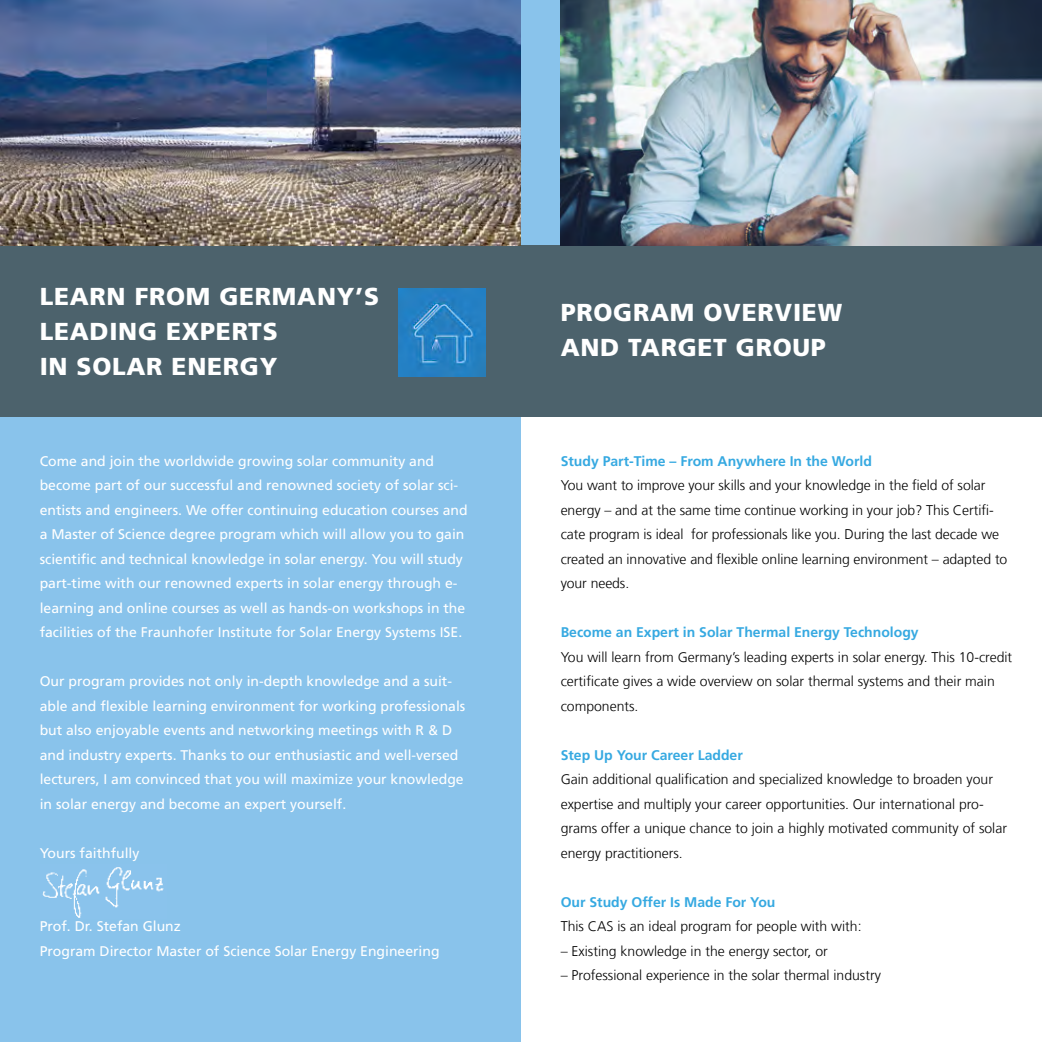
<style>
.page{position:relative;width:1042px;height:1042px;background:#fff}
.page>*{position:absolute;margin:0;border:0;box-sizing:border-box;transform-origin:0 0}
.t1{font:900 24.5px/35px "Frutiger LT Com";letter-spacing:.03em;color:#fff}
.t2{font:14px/24.5px "Frutiger LT Com";color:#fff}
.t3{font:300 14px/24.5px "Frutiger LT Com";color:#000}
.t4{font:700 14px "Frutiger LT Com";color:#36a9e1}
</style>
<div class="page">
<div style="left:521px;top:0;width:511px;height:259px;background:#89c3eb"></div>
<div style="left:521px;top:245px;width:521px;height:172px;background:#4c626c"></div>
<img style="left:561px;top:0;width:481px;height:245px">
<div style="left:0;top:417px;width:521px;height:625px;background:#89c3eb"></div>
<div style="left:0;top:245px;width:521px;height:172px;background:#4c626c"></div>
<img style="left:42px;top:867px;width:122px;height:51px">
<img style="left:398px;top:288px;width:87px;height:88px">
<img style="left:0;top:0;width:521px;height:245px">
<h1 class="t1" style="left:40px;top:279px;width:341px">LEARN FROM GERMANY’S<br>LEADING EXPERTS<br>IN SOLAR ENERGY</h1>
<p class="t2" style="left:40px;top:449px;width:429px">Come and join the worldwide growing solar community and become part of our successful and renowned society of solar sci&shy;entists and engineers. We offer continuing education courses and a Master of Science degree program which will allow you to gain scientific and technical knowledge in solar energy. You will study part-time with our renowned experts in solar energy through e&shy;learning and online courses as well as hands-on workshops in the facilities of the Fraunhofer Institute for Solar Energy Systems ISE.</p>
<p class="t2" style="left:40px;top:669px;width:427px">Our program provides not only in-depth knowledge and a suit&shy;able and flexible learning environment for working professionals but also enjoyable events and networking meetings with R &amp; D and industry experts. Thanks to our enthusiastic and well-versed lecturers, I am convinced that you will maximize your knowledge in solar energy and become an expert yourself.</p>
<p class="t2" style="left:40px;top:841px;width:101px">Yours faithfully</p>
<p class="t2" style="left:40px;top:914px;width:401px">Prof. Dr. Stefan Glunz<br>Program Director Master of Science Solar Energy Engineering</p>
<h1 class="t1" style="left:561px;top:295px;width:283px">PROGRAM OVERVIEW<br>AND TARGET GROUP</h1>
<p class="t4" style="left:561px;top:453px;width:313px">Study Part-Time – From Anywhere In the World</p>
<p class="t3" style="left:561px;top:473px;width:448px">You want to improve your skills and your knowledge in the field of solar energy – and at the same time continue working in your job? This Certifi&shy;cate program is ideal for professionals like you. During the last decade we created an innovative and flexible online learning environment – adapted to your needs.</p>
<p class="t4" style="left:561px;top:624px;width:359px">Become an Expert in Solar Thermal Energy Technology</p>
<p class="t3" style="left:561px;top:645px;width:453px">You will learn from Germany’s leading experts in solar energy. This 10-credit certificate gives a wide overview on solar thermal systems and their main components.</p>
<p class="t4" style="left:561px;top:747px;width:184px">Step Up Your Career Ladder</p>
<p class="t3" style="left:561px;top:767px;width:448px">Gain additional qualification and specialized knowledge to broaden your expertise and multiply your career opportunities. Our international pro&shy;grams offer a unique chance to join a highly motivated community of solar energy practitioners.</p>
<p class="t4" style="left:561px;top:894px;width:216px">Our Study Offer Is Made For You</p>
<p class="t3" style="left:561px;top:914px;width:302px">This CAS is an ideal program for people with with:</p>
<p class="t3" style="left:561px;top:939px;width:269px">– Existing knowledge in the energy sector, or</p>
<p class="t3" style="left:561px;top:963px;width:322px">– Professional experience in the solar thermal industry</p>
</div>
